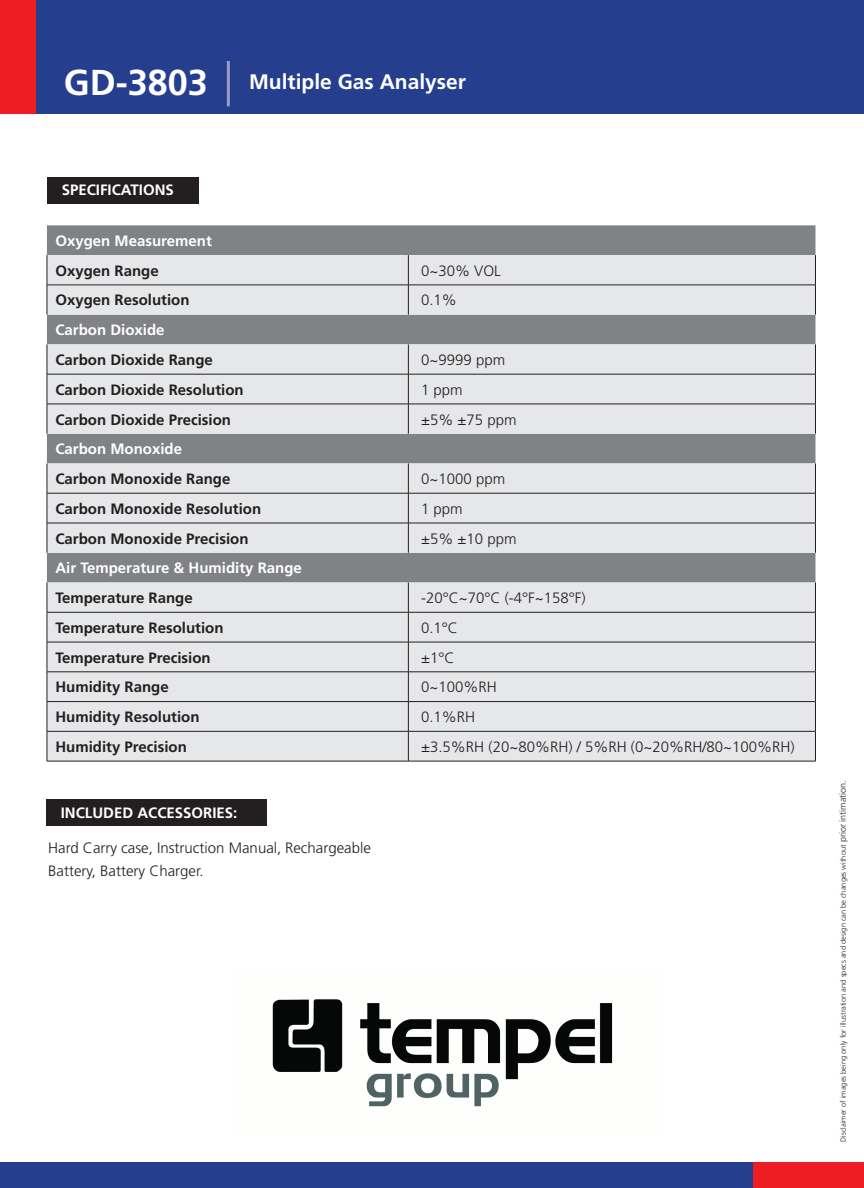
<style>
.page{position:relative;width:864px;height:1188px;background:#fff}
.page>*{position:absolute;margin:0;border:0;box-sizing:border-box;transform-origin:0 0}
.t1{font:700 21px "Frutiger";color:#fff}
.t2{font:700 15px "Frutiger";color:#231f20}
.t3{font:300 15px/22.5px "Frutiger";color:#231f20}
.t4{font:700 15px "Frutiger";color:#fff}
.t5{font:300 7.5px "Frutiger";color:#231f20}
.s1{font-size:36px}
.s2{font-size:9px}
</style>
<div class="page">
<div style="left:0;top:1162px;width:864px;height:26px;background:#253f8e"></div>
<div style="left:753px;top:1162px;width:111px;height:26px;background:#ee1d23"></div>
<div style="left:0;top:0;width:864px;height:114px;background:#253f8e"></div>
<div style="left:0;top:0;width:36px;height:114px;background:#ee1d23"></div>
<div style="left:47px;top:177px;width:151px;height:27px;background:#231f20"></div>
<hr style="left:227px;top:61px;width:3px;height:45px;background:#9b9bc6">
<div style="left:47px;top:225px;width:769px;height:30px;background:#808285"></div>
<svg style="left:47px;top:255px;width:769px;height:506px;background:#d2d3d5"></svg>
<hr style="left:47px;top:255px;width:1px;height:30px;background:#231f20">
<hr style="left:408px;top:255px;width:1px;height:30px;background:#231f20">
<hr style="left:815px;top:255px;width:1px;height:30px;background:#231f20">
<hr style="left:47px;top:285px;width:361px;height:1px;background:#231f20">
<hr style="left:47px;top:285px;width:1px;height:30px;background:#231f20">
<hr style="left:408px;top:285px;width:408px;height:1px;background:#231f20">
<hr style="left:408px;top:285px;width:1px;height:30px;background:#231f20">
<hr style="left:815px;top:285px;width:1px;height:30px;background:#231f20">
<hr style="left:47px;top:344px;width:1px;height:30px;background:#231f20">
<hr style="left:408px;top:344px;width:1px;height:30px;background:#231f20">
<hr style="left:815px;top:344px;width:1px;height:30px;background:#231f20">
<hr style="left:47px;top:374px;width:361px;height:1px;background:#231f20">
<hr style="left:47px;top:374px;width:1px;height:30px;background:#231f20">
<hr style="left:408px;top:374px;width:408px;height:1px;background:#231f20">
<hr style="left:408px;top:374px;width:1px;height:30px;background:#231f20">
<hr style="left:815px;top:374px;width:1px;height:30px;background:#231f20">
<hr style="left:47px;top:404px;width:361px;height:1px;background:#231f20">
<hr style="left:47px;top:404px;width:1px;height:30px;background:#231f20">
<hr style="left:408px;top:404px;width:408px;height:1px;background:#231f20">
<hr style="left:408px;top:404px;width:1px;height:30px;background:#231f20">
<hr style="left:815px;top:404px;width:1px;height:30px;background:#231f20">
<hr style="left:47px;top:463px;width:1px;height:30px;background:#231f20">
<hr style="left:408px;top:463px;width:1px;height:30px;background:#231f20">
<hr style="left:815px;top:463px;width:1px;height:30px;background:#231f20">
<hr style="left:47px;top:493px;width:361px;height:1px;background:#231f20">
<hr style="left:47px;top:493px;width:1px;height:30px;background:#231f20">
<hr style="left:408px;top:493px;width:408px;height:1px;background:#231f20">
<hr style="left:408px;top:493px;width:1px;height:30px;background:#231f20">
<hr style="left:815px;top:493px;width:1px;height:30px;background:#231f20">
<hr style="left:47px;top:523px;width:361px;height:1px;background:#231f20">
<hr style="left:47px;top:523px;width:1px;height:30px;background:#231f20">
<hr style="left:408px;top:523px;width:408px;height:1px;background:#231f20">
<hr style="left:408px;top:523px;width:1px;height:30px;background:#231f20">
<hr style="left:815px;top:523px;width:1px;height:30px;background:#231f20">
<svg style="left:47px;top:583px;width:1px;height:29px"></svg>
<svg style="left:408px;top:583px;width:1px;height:29px"></svg>
<svg style="left:815px;top:583px;width:1px;height:29px"></svg>
<hr style="left:47px;top:612px;width:361px;height:1px;background:#231f20">
<hr style="left:47px;top:612px;width:1px;height:30px;background:#231f20">
<hr style="left:408px;top:612px;width:408px;height:1px;background:#231f20">
<hr style="left:408px;top:612px;width:1px;height:30px;background:#231f20">
<hr style="left:815px;top:612px;width:1px;height:30px;background:#231f20">
<hr style="left:47px;top:642px;width:361px;height:1px;background:#231f20">
<hr style="left:47px;top:642px;width:1px;height:30px;background:#231f20">
<hr style="left:408px;top:642px;width:408px;height:1px;background:#231f20">
<hr style="left:408px;top:642px;width:1px;height:30px;background:#231f20">
<hr style="left:815px;top:642px;width:1px;height:30px;background:#231f20">
<hr style="left:47px;top:672px;width:361px;height:1px;background:#231f20">
<hr style="left:408px;top:672px;width:408px;height:1px;background:#231f20">
<hr style="left:47px;top:701px;width:361px;height:1px;background:#231f20">
<hr style="left:408px;top:701px;width:408px;height:1px;background:#231f20">
<hr style="left:47px;top:731px;width:361px;height:1px;background:#231f20">
<svg style="left:47px;top:672px;width:1px;height:89px"></svg>
<hr style="left:408px;top:731px;width:408px;height:1px;background:#231f20">
<svg style="left:408px;top:672px;width:1px;height:89px"></svg>
<svg style="left:815px;top:673px;width:1px;height:88px"></svg>
<hr style="left:47px;top:761px;width:361px;height:1px;background:#231f20">
<hr style="left:408px;top:761px;width:408px;height:1px;background:#231f20">
<div style="left:47px;top:799px;width:220px;height:27px;background:#231f20"></div>
<img style="left:272px;top:999px;width:341px;height:108px">
<h1 class="t1" style="left:64px;top:70px;width:404px"><span class="s1">GD-3803</span> Multiple Gas Analyser</h1>
<p class="t4" style="left:62px;top:181px;width:114px">SPECIFICATIONS</p>
<p class="t4" style="left:55px;top:232px;width:158px">Oxygen Measurement</p>
<p class="t2" style="left:55px;top:262px;width:105px">Oxygen Range</p>
<p class="t3" style="left:421px;top:259px;width:81px">0~30% VOL</p>
<p class="t2" style="left:55px;top:291px;width:136px">Oxygen Resolution</p>
<p class="t3" style="left:421px;top:289px;width:37px">0.1%</p>
<p class="t4" style="left:55px;top:321px;width:111px">Carbon Dioxide</p>
<p class="t2" style="left:55px;top:351px;width:159px">Carbon Dioxide Range</p>
<p class="t3" style="left:421px;top:349px;width:86px">0~9999 ppm</p>
<p class="t2" style="left:55px;top:381px;width:190px">Carbon Dioxide Resolution</p>
<p class="t3" style="left:421px;top:378px;width:43px">1 ppm</p>
<p class="t2" style="left:55px;top:411px;width:177px">Carbon Dioxide Precision</p>
<p class="t3" style="left:421px;top:408px;width:97px">±5% ±75 ppm</p>
<p class="t4" style="left:55px;top:440px;width:128px">Carbon Monoxide</p>
<p class="t2" style="left:55px;top:470px;width:177px">Carbon Monoxide Range</p>
<p class="t3" style="left:421px;top:468px;width:86px">0~1000 ppm</p>
<p class="t2" style="left:55px;top:500px;width:207px">Carbon Monoxide Resolution</p>
<p class="t3" style="left:421px;top:498px;width:43px">1 ppm</p>
<p class="t2" style="left:55px;top:530px;width:195px">Carbon Monoxide Precision</p>
<p class="t3" style="left:421px;top:527px;width:97px">±5% ±10 ppm</p>
<p class="t4" style="left:55px;top:559px;width:248px">Air Temperature &amp; Humidity Range</p>
<p class="t2" style="left:55px;top:589px;width:139px">Temperature Range</p>
<p class="t3" style="left:421px;top:587px;width:166px">-20°C~70°C (-4°F~158°F)</p>
<p class="t2" style="left:55px;top:619px;width:170px">Temperature Resolution</p>
<p class="t3" style="left:421px;top:617px;width:38px">0.1°C</p>
<p class="t2" style="left:55px;top:649px;width:157px">Temperature Precision</p>
<p class="t3" style="left:421px;top:646px;width:35px">±1°C</p>
<p class="t2" style="left:55px;top:678px;width:115px">Humidity Range</p>
<p class="t3" style="left:421px;top:676px;width:77px">0~100%RH</p>
<p class="t2" style="left:55px;top:708px;width:146px">Humidity Resolution</p>
<p class="t3" style="left:421px;top:706px;width:56px">0.1%RH</p>
<p class="t2" style="left:55px;top:738px;width:133px">Humidity Precision</p>
<p class="t3" style="left:421px;top:736px;width:375px">±3.5%RH (20~80%RH) / 5%RH (0~20%RH/80~100%RH)</p>
<p class="t4" style="left:61px;top:804px;width:178px">INCLUDED ACCESSORIES:</p>
<p class="t3" style="left:48px;top:837px;width:324px">Hard Carry case, Instruction Manual, Rechargeable<br>Battery, Battery Charger.</p>
<p class="t5" style="left:839px;top:1142px;width:363px;rotate:-90deg">Disclaimer of images being only for illustration and specs and design can be changes without <span class="s2">prior intimation.</span></p>
</div>
